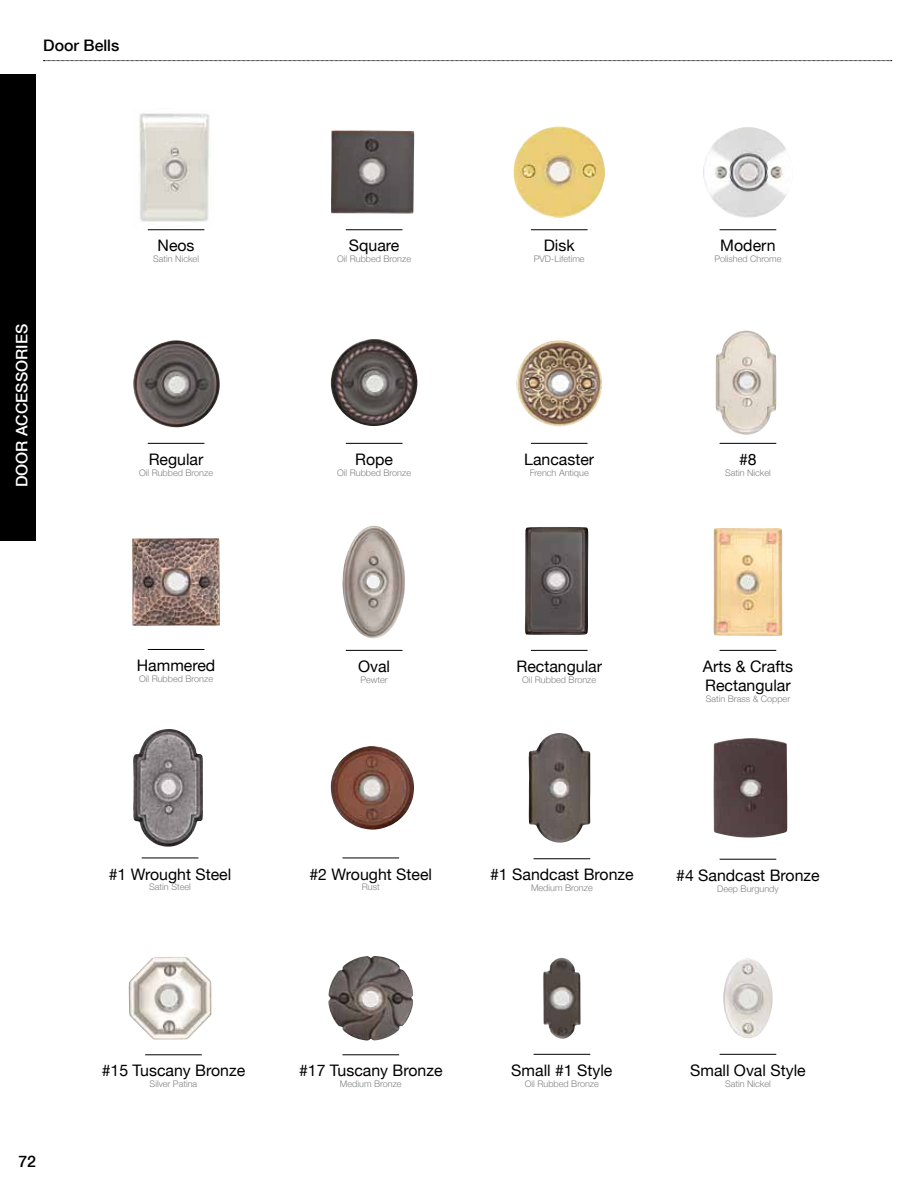
<style>
.page{position:relative;width:918px;height:1188px;background:#fff}
.page>*{position:absolute;margin:0;border:0;box-sizing:border-box;transform-origin:0 0}
.t1{font:15.9px/19px "Helvetica Neue";color:#000}
.t2{font:500 15.9px "Helvetica Neue";color:#fff}
.t3{font:500 15.9px "Helvetica Neue";color:#000}
.t4{font:300 9px "Helvetica Neue";color:#808285}
</style>
<div class="page">
<svg style="left:43px;top:60px;width:849px;height:1px"></svg>
<div style="left:0;top:74px;width:36px;height:466px;background:#000"></div>
<hr style="left:346px;top:443px;width:56px;height:1px;background:#000">
<hr style="left:531px;top:443px;width:57px;height:1px;background:#000">
<hr style="left:720px;top:443px;width:56px;height:1px;background:#000">
<hr style="left:148px;top:443px;width:56px;height:1px;background:#000">
<hr style="left:346px;top:650px;width:56px;height:1px;background:#000">
<hr style="left:531px;top:650px;width:57px;height:1px;background:#000">
<hr style="left:720px;top:650px;width:56px;height:1px;background:#000">
<hr style="left:148px;top:649px;width:56px;height:1px;background:#000">
<hr style="left:145px;top:1055px;width:57px;height:1px;background:#000">
<hr style="left:342px;top:1055px;width:57px;height:1px;background:#000">
<hr style="left:534px;top:1054px;width:56px;height:1px;background:#000">
<hr style="left:720px;top:1054px;width:56px;height:1px;background:#000">
<hr style="left:142px;top:858px;width:56px;height:1px;background:#000">
<hr style="left:342px;top:858px;width:57px;height:1px;background:#000">
<hr style="left:534px;top:859px;width:56px;height:1px;background:#000">
<hr style="left:720px;top:859px;width:56px;height:1px;background:#000">
<hr style="left:720px;top:229px;width:56px;height:1px;background:#000">
<hr style="left:531px;top:229px;width:57px;height:1px;background:#000">
<hr style="left:346px;top:229px;width:56px;height:1px;background:#000">
<hr style="left:148px;top:229px;width:56px;height:1px;background:#000">
<img style="left:139px;top:113px;width:71px;height:109px">
<img style="left:714px;top:528px;width:68px;height:108px">
<img style="left:132px;top:538px;width:88px;height:88px">
<img style="left:513px;top:126px;width:92px;height:92px">
<img style="left:543px;top:958px;width:38px;height:81px">
<img style="left:723px;top:958px;width:24px;height:39px">
<img style="left:703px;top:127px;width:84px;height:91px">
<img style="left:331px;top:339px;width:86px;height:87px">
<img style="left:133px;top:341px;width:48px;height:86px">
<img style="left:716px;top:330px;width:60px;height:105px">
<img style="left:516px;top:340px;width:60px;height:86px">
<img style="left:342px;top:526px;width:63px;height:112px">
<img style="left:525px;top:527px;width:63px;height:108px">
<img style="left:331px;top:130px;width:83px;height:84px">
<img style="left:328px;top:956px;width:85px;height:85px">
<img style="left:529px;top:733px;width:61px;height:110px">
<img style="left:714px;top:738px;width:73px;height:100px">
<img style="left:133px;top:729px;width:70px;height:118px">
<img style="left:331px;top:746px;width:83px;height:84px">
<img style="left:129px;top:957px;width:82px;height:83px">
<h1 class="t3" style="left:43px;top:36px;width:78px">Door Bells</h1>
<h1 class="t2" style="left:12px;top:487px;width:165px;rotate:-90deg">DOOR ACCESSORIES</h1>
<h1 class="t1" style="left:158px;top:236px;width:39px">Neos</h1>
<p class="t4" style="left:153px;top:253px;width:47px">Satin Nickel</p>
<h1 class="t1" style="left:149px;top:450px;width:56px">Regular</h1>
<p class="t4" style="left:139px;top:467px;width:75px">Oil Rubbed Bronze</p>
<h1 class="t1" style="left:349px;top:236px;width:52px">Square</h1>
<p class="t4" style="left:337px;top:253px;width:75px">Oil Rubbed Bronze</p>
<h1 class="t1" style="left:355px;top:450px;width:39px">Rope</h1>
<p class="t4" style="left:337px;top:467px;width:75px">Oil Rubbed Bronze</p>
<h1 class="t1" style="left:544px;top:236px;width:32px">Disk</h1>
<p class="t4" style="left:534px;top:253px;width:52px">PVD-Lifetime</p>
<h1 class="t1" style="left:524px;top:450px;width:71px">Lancaster</h1>
<p class="t4" style="left:530px;top:467px;width:60px">French Antique</p>
<h1 class="t1" style="left:720px;top:236px;width:57px">Modern</h1>
<p class="t4" style="left:714px;top:253px;width:69px">Polished Chrome</p>
<h1 class="t1" style="left:739px;top:450px;width:19px">#8</h1>
<p class="t4" style="left:725px;top:467px;width:47px">Satin Nickel</p>
<h1 class="t1" style="left:137px;top:656px;width:80px">Hammered</h1>
<p class="t4" style="left:139px;top:673px;width:75px">Oil Rubbed Bronze</p>
<h1 class="t1" style="left:109px;top:864px;width:124px">#1 Wrought Steel</h1>
<p class="t4" style="left:149px;top:882px;width:43px">Satin Steel</p>
<h1 class="t1" style="left:358px;top:657px;width:34px">Oval</h1>
<p class="t4" style="left:360px;top:674px;width:29px">Pewter</p>
<h1 class="t1" style="left:516px;top:657px;width:87px">Rectangular</h1>
<p class="t4" style="left:522px;top:674px;width:75px">Oil Rubbed Bronze</p>
<h1 class="t1" style="left:703px;top:657px;width:92px">Arts &amp; Crafts<br>Rectangular</h1>
<p class="t4" style="left:706px;top:693px;width:86px">Satin Brass &amp; Copper</p>
<h1 class="t1" style="left:309px;top:864px;width:124px">#2 Wrought Steel</h1>
<p class="t4" style="left:362px;top:882px;width:19px">Rust</p>
<h1 class="t1" style="left:490px;top:865px;width:145px">#1 Sandcast Bronze</h1>
<p class="t4" style="left:531px;top:882px;width:63px">Medium Bronze</p>
<h1 class="t1" style="left:676px;top:865px;width:145px">#4 Sandcast Bronze</h1>
<p class="t4" style="left:717px;top:883px;width:63px">Deep Burgundy</p>
<h1 class="t3" style="left:18px;top:1152px;width:19px">72</h1>
<h1 class="t1" style="left:102px;top:1061px;width:145px">#15 Tuscany Bronze</h1>
<p class="t4" style="left:150px;top:1079px;width:49px">Silver Patina</p>
<h1 class="t1" style="left:299px;top:1061px;width:145px">#17 Tuscany Bronze</h1>
<p class="t4" style="left:340px;top:1079px;width:63px">Medium Bronze</p>
<h1 class="t1" style="left:511px;top:1060px;width:103px">Small #1 Style</h1>
<p class="t4" style="left:525px;top:1078px;width:75px">Oil Rubbed Bronze</p>
<h1 class="t1" style="left:690px;top:1060px;width:117px">Small Oval Style</h1>
<p class="t4" style="left:725px;top:1078px;width:47px">Satin Nickel</p>
</div>
